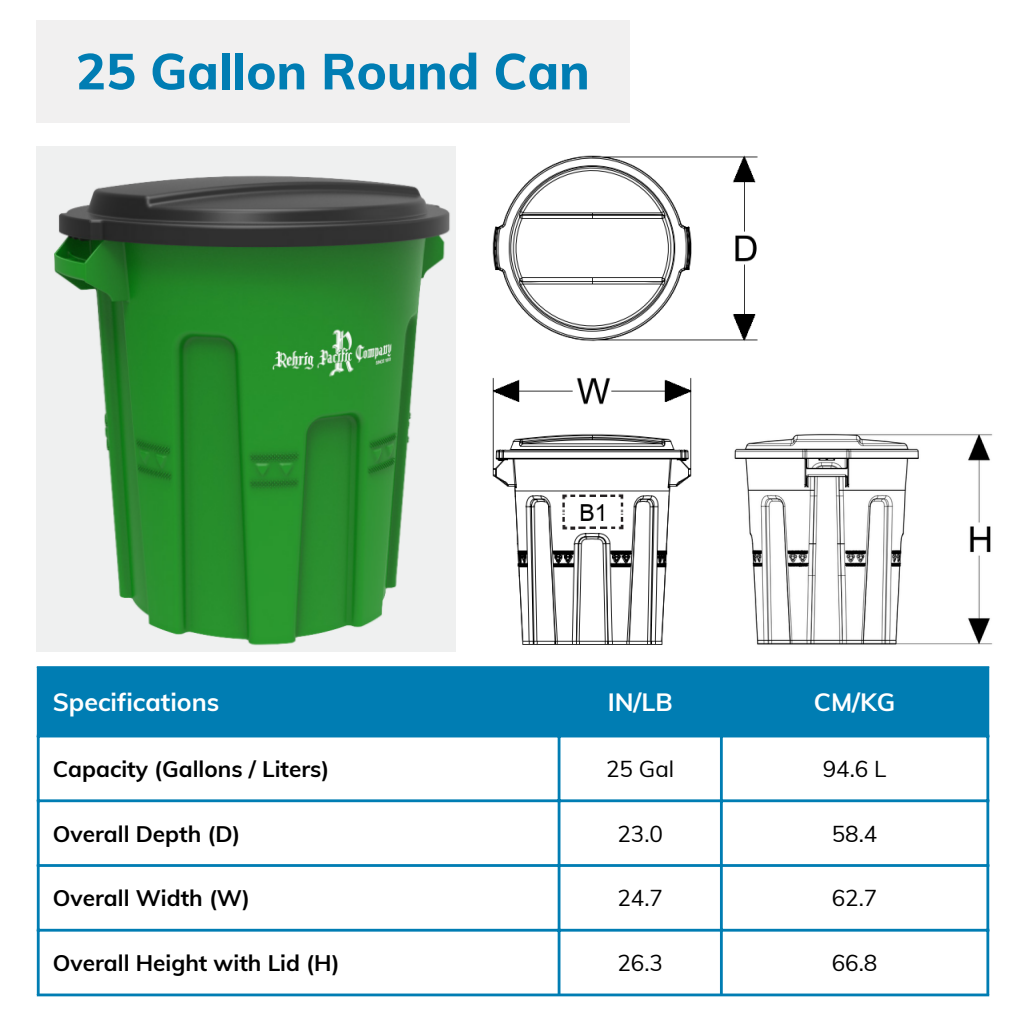
<style>
.page{position:relative;width:1013px;height:1013px;background:#fff}
.page>*{position:absolute;margin:0;border:0;box-sizing:border-box;transform-origin:0 0}
.t1{font:800 50px "Muli";color:#007db3}
.t2{font:700 25px "Muli";color:#fff}
.t3{font:700 22.5px "Muli";color:#000}
.t4{font:22.5px "Muli";color:#000}
</style>
<div class="page">
<img style="left:37px;top:146px;width:418px;height:506px">
<img style="left:492px;top:155px;width:266px;height:490px">
<img style="left:721px;top:419px;width:272px;height:226px">
<div style="left:40px;top:669px;width:946px;height:65px;background:#007db3"></div>
<hr style="left:37px;top:669px;width:3px;height:324px;background:#007db3">
<hr style="left:557px;top:669px;width:3px;height:324px;background:#007db3">
<hr style="left:720px;top:669px;width:2px;height:324px;background:#007db3">
<hr style="left:986px;top:669px;width:3px;height:324px;background:#007db3">
<hr style="left:37px;top:666px;width:952px;height:3px;background:#007db3">
<hr style="left:37px;top:734px;width:952px;height:3px;background:#007db3">
<hr style="left:37px;top:799px;width:952px;height:3px;background:#007db3">
<hr style="left:37px;top:864px;width:952px;height:2px;background:#007db3">
<hr style="left:37px;top:928px;width:952px;height:3px;background:#007db3">
<hr style="left:37px;top:993px;width:952px;height:3px;background:#007db3">
<div style="left:36px;top:20px;width:594px;height:102px;background:#f1f0f0"></div>
<p class="t1" style="left:76px;top:39px;width:515px">25 Gallon Round Can</p>
<p class="t2" style="left:53px;top:686px;width:168px">Specifications</p>
<p class="t2" style="left:607px;top:686px;width:67px">IN/LB</p>
<p class="t2" style="left:814px;top:686px;width:83px">CM/KG</p>
<p class="t3" style="left:53px;top:754px;width:278px">Capacity (Gallons / Liters)</p>
<p class="t4" style="left:606px;top:754px;width:70px">25 Gal</p>
<p class="t4" style="left:822px;top:754px;width:65px">94.6 L</p>
<p class="t3" style="left:53px;top:819px;width:189px">Overall Depth (D)</p>
<p class="t4" style="left:617px;top:819px;width:47px">23.0</p>
<p class="t4" style="left:831px;top:819px;width:47px">58.4</p>
<p class="t3" style="left:53px;top:883px;width:199px">Overall Width (W)</p>
<p class="t4" style="left:617px;top:883px;width:47px">24.7</p>
<p class="t4" style="left:831px;top:883px;width:47px">62.7</p>
<p class="t3" style="left:53px;top:948px;width:288px">Overall Height with Lid (H)</p>
<p class="t4" style="left:617px;top:948px;width:47px">26.3</p>
<p class="t4" style="left:831px;top:948px;width:47px">66.8</p>
</div>
